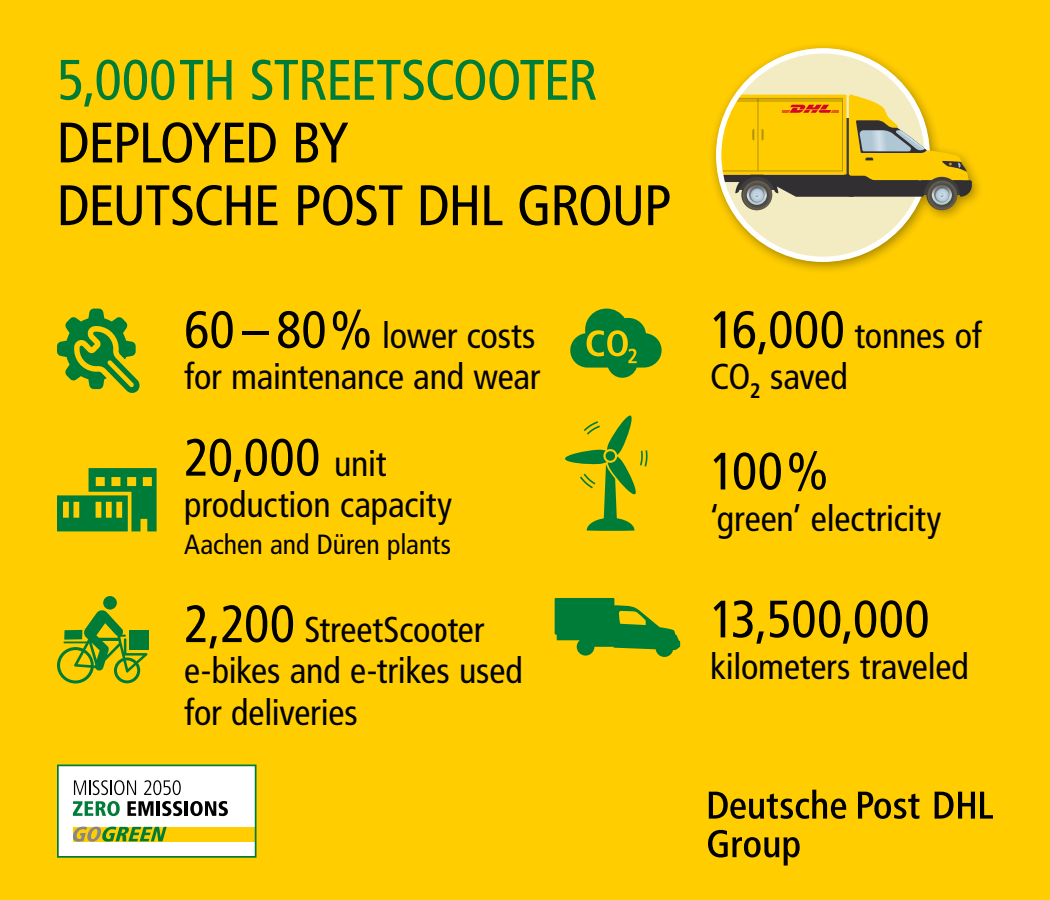
<style>
.page{position:relative;width:1050px;height:900px;background:#ffcd00}
.page>*{position:absolute;margin:0;border:0;box-sizing:border-box;transform-origin:0 0}
.Titel{font:condensed 57px/62.7px "Frutiger LT Std";letter-spacing:-.025em;color:#000}
.t1{font:condensed 52.5px "Frutiger LT Std";letter-spacing:.01em;color:#000}
.t2{font:condensed 36px/41.4px "Frutiger LT Std";letter-spacing:-.005em;color:#000}
.t3{font:condensed 27.75px "Frutiger LT Std";color:#000}
.s1{color:#007c39}
.s2{font-size:52.5px}
.s3{font-size:36px}
</style>
<div class="page">
<svg style="left:709px;top:790px;width:137px;height:29px"></svg>
<svg style="left:858px;top:792px;width:61px;height:27px"></svg>
<svg style="left:935px;top:792px;width:58px;height:27px"></svg>
<svg style="left:708px;top:830px;width:92px;height:36px"></svg>
<svg style="left:555px;top:598px;width:125px;height:59px"></svg>
<svg style="left:57px;top:468px;width:100px;height:63px"></svg>
<svg style="left:565px;top:415px;width:83px;height:116px"></svg>
<div style="left:103px;top:596px;width:14px;height:14px;background:#007c39;border-radius:50%"></div>
<div style="left:129px;top:631px;width:20px;height:19px;background:#007c39"></div>
<svg style="left:57px;top:609px;width:91px;height:75px"></svg>
<svg style="left:570px;top:309px;width:92px;height:69px"></svg>
<div style="left:708px;top:41px;width:276px;height:234px;background:#000;opacity:.35"></div>
<div style="left:719px;top:51px;width:208px;height:208px;background:#f3ecc2;border-radius:50%"></div>
<svg style="left:719px;top:95px;width:253px;height:115px"></svg>
<svg style="left:57px;top:765px;width:199px;height:93px;background:#d3d9bc"></svg>
<svg style="left:57px;top:309px;width:83px;height:84px"></svg>
<p class="Titel" style="left:57px;top:49px;width:616px"><span class="s1">5,000TH STREETSCOOTER<br></span>DEPLOYED BY<br>DEUTSCHE POST DHL GROUP</p>
<p class="t2" style="left:184px;top:315px;width:358px"><span class="s2">60 – 80%</span> lower costs for maintenance and wear</p>
<p class="t1" style="left:184px;top:427px;width:204px">20,000 <span class="s3">unit</span></p>
<p class="t2" style="left:184px;top:484px;width:270px">production capacity</p>
<p class="t3" style="left:184px;top:528px;width:268px">Aachen and Düren plants</p>
<p class="t2" style="left:184px;top:609px;width:340px"><span class="s2">2,200</span> StreetScooter e-bikes and e-trikes used for deliveries</p>
<p class="t2" style="left:710px;top:315px;width:273px"><span class="s2">16,000</span> tonnes of<br>CO<sub>2</sub> saved</p>
<p class="t1" style="left:710px;top:441px;width:120px">100%</p>
<p class="t2" style="left:710px;top:498px;width:233px">‘green’ electricity</p>
<p class="t1" style="left:710px;top:589px;width:221px">13,500,000</p>
<p class="t2" style="left:710px;top:646px;width:260px">kilometers traveled</p>
</div>
